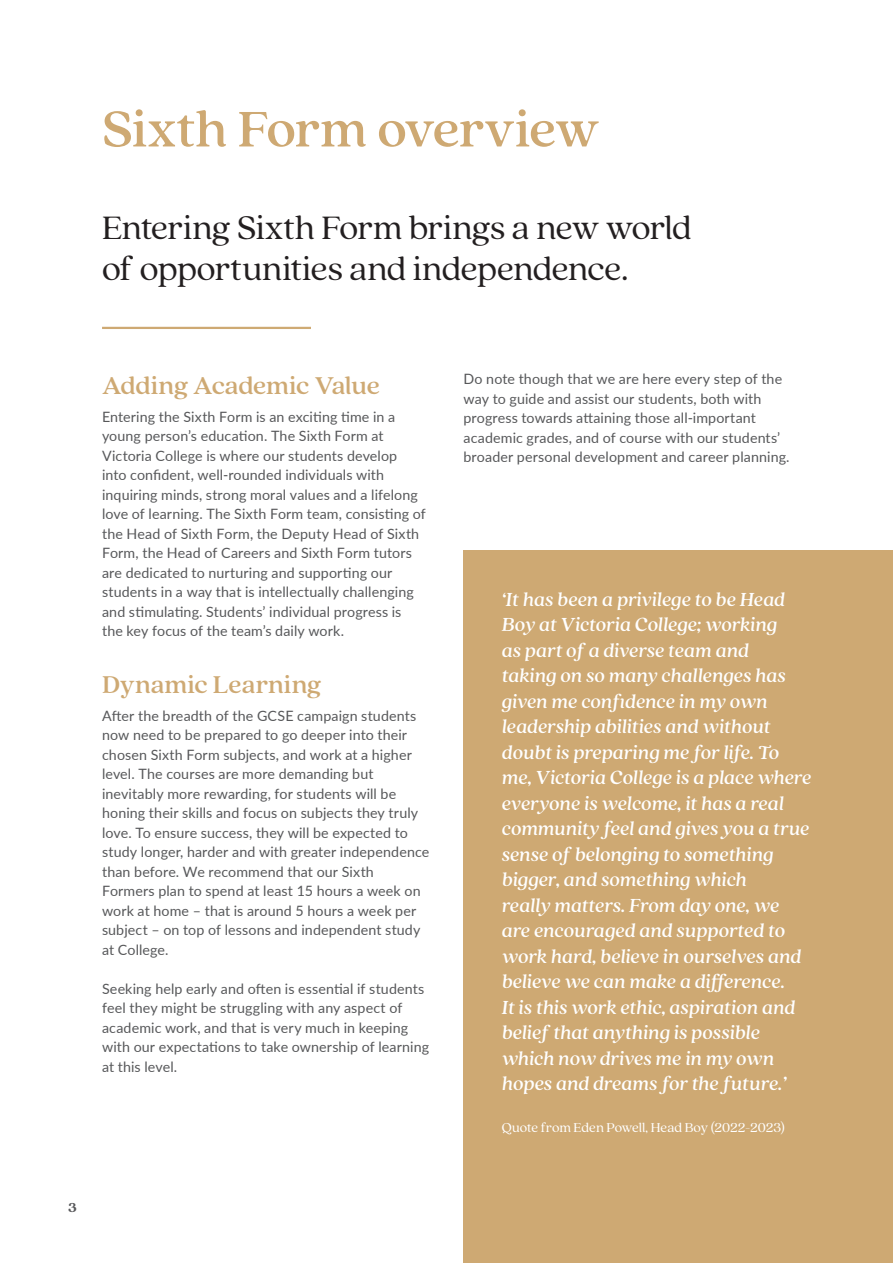
<style>
.page{position:relative;width:893px;height:1263px;background:#fff}
.page>*{position:absolute;margin:0;border:0;box-sizing:border-box;transform-origin:0 0}
.t1{font:500 55.5px "Quincy CF";letter-spacing:-.02em;color:#cea973}
.t2{font:36px/41.2px "Quincy CF";letter-spacing:-.015em;color:#231f20}
.t3{font:500 27px "Quincy CF";letter-spacing:-.005em;color:#cea973}
.t4{font:italic 500 21px/25.5px "Quincy CF";letter-spacing:-.005em;color:#fff}
.t5{font:14.25px/19.5px "Lato";letter-spacing:.01em;color:#57585a}
.t6{font:14.25px "Quincy CF";letter-spacing:-.005em;color:#fff}
.t7{font:900 14.25px "Quincy CF";color:#57585a}
</style>
<div class="page">
<div style="left:463px;top:551px;width:430px;height:712px;background:#cea973"></div>
<h1 class="t1" style="left:102px;top:90px;width:499px">Sixth Form overview</h1>
<h2 class="t2" style="left:102px;top:205px;width:591px">Entering Sixth Form brings a new world of opportunities and independence.</h2>
<h3 class="t3" style="left:102px;top:366px;width:280px">Adding Academic Value</h3>
<p class="t5" style="left:102px;top:406px;width:325px">Entering the Sixth Form is an exciting time in a young person’s education. The Sixth Form at Victoria College is where our students develop<br>into confident, well-rounded individuals with inquiring minds, strong moral values and a lifelong love of learning. The Sixth Form team, consisting of the Head of Sixth Form, the Deputy Head of Sixth Form, the Head of Careers and Sixth Form tutors are dedicated to nurturing and supporting our students in a way that is intellectually challenging and stimulating. Students’ individual progress is the key focus of the team’s daily work.</p>
<h3 class="t3" style="left:102px;top:665px;width:221px">Dynamic Learning</h3>
<p class="t5" style="left:102px;top:705px;width:329px">After the breadth of the GCSE campaign students now need to be prepared to go deeper into their chosen Sixth Form subjects, and work at a higher level. The courses are more demanding but inevitably more rewarding, for students will be honing their skills and focus on subjects they truly love. To ensure success, they will be expected to study longer, harder and with greater independence than before. We recommend that our Sixth Formers plan to spend at least 15 hours a week on work at home – that is around 5 hours a week per subject – on top of lessons and independent study at College.</p>
<p class="t5" style="left:102px;top:978px;width:329px">Seeking help early and often is essential if students feel they might be struggling with any aspect of academic work, and that is very much in keeping with our expectations to take ownership of learning at this level.</p>
<p class="t7" style="left:68px;top:1197px;width:10px">3</p>
<p class="t5" style="left:463px;top:369px;width:328px">Do note though that we are here every step of the way to guide and assist our students, both with progress towards attaining those all-important academic grades, and of course with our students’ broader personal development and career planning.</p>
<p class="t4" style="left:502px;top:585px;width:311px">‘It has been a privilege to be Head<br>Boy at Victoria College; working<br>as part of a diverse team and<br>taking on so many challenges has given me confidence in my own leadership abilities and without doubt is preparing me for life. To me, Victoria College is a place where everyone is welcome, it has a real community feel and gives you a true sense of belonging to something bigger, and something which<br>really matters. From day one, we are encouraged and supported to work hard, believe in ourselves and believe we can make a difference.<br>It is this work ethic, aspiration and belief that anything is possible which now drives me in my own hopes and dreams for the future.’</p>
<p class="t6" style="left:502px;top:1118px;width:285px">Quote from Eden Powell, Head Boy (2022-2023)</p>
</div>
